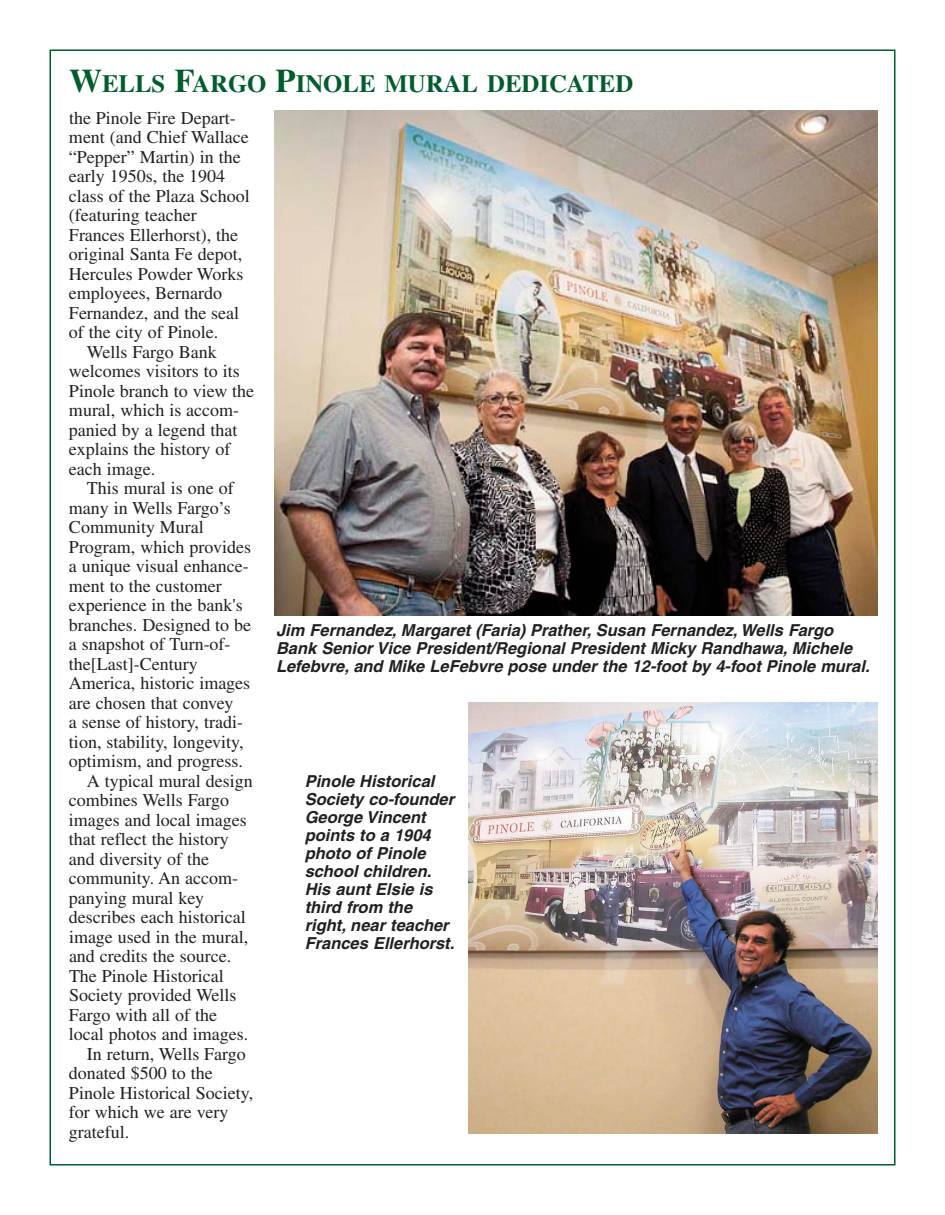
<style>
.page{position:relative;width:945px;height:1215px;background:#fff}
.page>*{position:absolute;margin:0;border:0;box-sizing:border-box;transform-origin:0 0}
.t1{font:700 24.75px "Times";color:#005b2d}
.t2{font:18px "Times";color:#231f20}
.t3{font:italic 700 16.5px/18px "Helvetica";color:#231f20}
.s1{font-size:33px}
</style>
<div class="page">
<img style="left:468px;top:702px;width:410px;height:431px">
<img style="left:274px;top:110px;width:604px;height:505px">
<h1 class="t1" style="left:69px;top:75px;width:566px"><span class="s1">W</span>ELLS <span class="s1">F</span>ARGO <span class="s1">P</span>INOLE MURAL DEDICATED</h1>
<p class="t2" style="left:69px;top:111px;width:168px">the Pinole Fire Depart-</p>
<p class="t2" style="left:69px;top:131px;width:181px">ment (and Chief Wallace</p>
<p class="t2" style="left:69px;top:150px;width:173px">“Pepper” Martin) in the</p>
<p class="t2" style="left:69px;top:170px;width:158px">early 1950s, the 1904</p>
<p class="t2" style="left:69px;top:189px;width:182px">class of the Plaza School</p>
<p class="t2" style="left:69px;top:209px;width:129px">(featuring teacher</p>
<p class="t2" style="left:69px;top:228px;width:171px">Frances Ellerhorst), the</p>
<p class="t2" style="left:69px;top:248px;width:175px">original Santa Fe depot,</p>
<p class="t2" style="left:69px;top:267px;width:176px">Hercules Powder Works</p>
<p class="t2" style="left:69px;top:287px;width:155px">employees, Bernardo</p>
<p class="t2" style="left:69px;top:306px;width:172px">Fernandez, and the seal</p>
<p class="t2" style="left:69px;top:326px;width:151px">of the city of Pinole.</p>
<p class="t2" style="left:87px;top:345px;width:131px">Wells Fargo Bank</p>
<p class="t2" style="left:69px;top:365px;width:172px">welcomes visitors to its</p>
<p class="t2" style="left:69px;top:384px;width:187px">Pinole branch to view the</p>
<p class="t2" style="left:69px;top:404px;width:172px">mural, which is accom-</p>
<p class="t2" style="left:69px;top:423px;width:170px">panied by a legend that</p>
<p class="t2" style="left:69px;top:443px;width:163px">explains the history of</p>
<p class="t2" style="left:69px;top:462px;width:88px">each image.</p>
<p class="t2" style="left:87px;top:482px;width:148px">This mural is one of</p>
<p class="t2" style="left:69px;top:501px;width:163px">many in Wells Fargo’s</p>
<p class="t2" style="left:69px;top:521px;width:136px">Community Mural</p>
<p class="t2" style="left:69px;top:540px;width:184px">Program, which provides</p>
<p class="t2" style="left:69px;top:560px;width:181px">a unique visual enhance-</p>
<p class="t2" style="left:69px;top:579px;width:154px">ment to the customer</p>
<p class="t2" style="left:69px;top:599px;width:175px">experience in the bank's</p>
<p class="t2" style="left:69px;top:618px;width:184px">branches. Designed to be</p>
<p class="t2" style="left:69px;top:638px;width:163px">a snapshot of Turn-of-</p>
<p class="t2" style="left:69px;top:657px;width:130px">the[Last]-Century</p>
<p class="t2" style="left:69px;top:677px;width:183px">America, historic images</p>
<p class="t2" style="left:69px;top:696px;width:166px">are chosen that convey</p>
<p class="t2" style="left:69px;top:716px;width:176px">a sense of history, tradi-</p>
<p class="t2" style="left:69px;top:735px;width:176px">tion, stability, longevity,</p>
<p class="t2" style="left:69px;top:755px;width:175px">optimism, and progress.</p>
<p class="t2" style="left:87px;top:774px;width:167px">A typical mural design</p>
<p class="t2" style="left:69px;top:794px;width:162px">combines Wells Fargo</p>
<p class="t2" style="left:69px;top:813px;width:179px">images and local images</p>
<p class="t2" style="left:69px;top:833px;width:161px">that reflect the history</p>
<p class="t2" style="left:69px;top:852px;width:142px">and diversity of the</p>
<p class="t2" style="left:69px;top:872px;width:171px">community. An accom-</p>
<p class="t2" style="left:69px;top:891px;width:137px">panying mural key</p>
<p class="t2" style="left:69px;top:911px;width:178px">describes each historical</p>
<p class="t2" style="left:69px;top:930px;width:181px">image used in the mural,</p>
<p class="t2" style="left:69px;top:950px;width:164px">and credits the source.</p>
<p class="t2" style="left:69px;top:969px;width:156px">The Pinole Historical</p>
<p class="t2" style="left:69px;top:989px;width:169px">Society provided Wells</p>
<p class="t2" style="left:69px;top:1008px;width:150px">Fargo with all of the</p>
<p class="t2" style="left:69px;top:1028px;width:181px">local photos and images.</p>
<p class="t2" style="left:87px;top:1047px;width:160px">In return, Wells Fargo</p>
<p class="t2" style="left:69px;top:1067px;width:145px">donated $500 to the</p>
<p class="t2" style="left:69px;top:1086px;width:186px">Pinole Historical Society,</p>
<p class="t2" style="left:69px;top:1106px;width:161px">for which we are very</p>
<p class="t2" style="left:69px;top:1125px;width:62px">grateful.</p>
<p class="t3" style="left:276px;top:622px;width:595px">Jim Fernandez, Margaret (Faria) Prather, Susan Fernandez, Wells Fargo<br>Bank Senior Vice President/Regional President Micky Randhawa, Michele<br>Lefebvre, and Mike LeFebvre pose under the 12-foot by 4-foot Pinole mural.</p>
<p class="t3" style="left:305px;top:774px;width:151px">Pinole Historical<br>Society co-founder<br>George Vincent points to a 1904 photo of Pinole school children.<br>His aunt Elsie is third from the right, near teacher<br>Frances Ellerhorst.</p>
</div>
